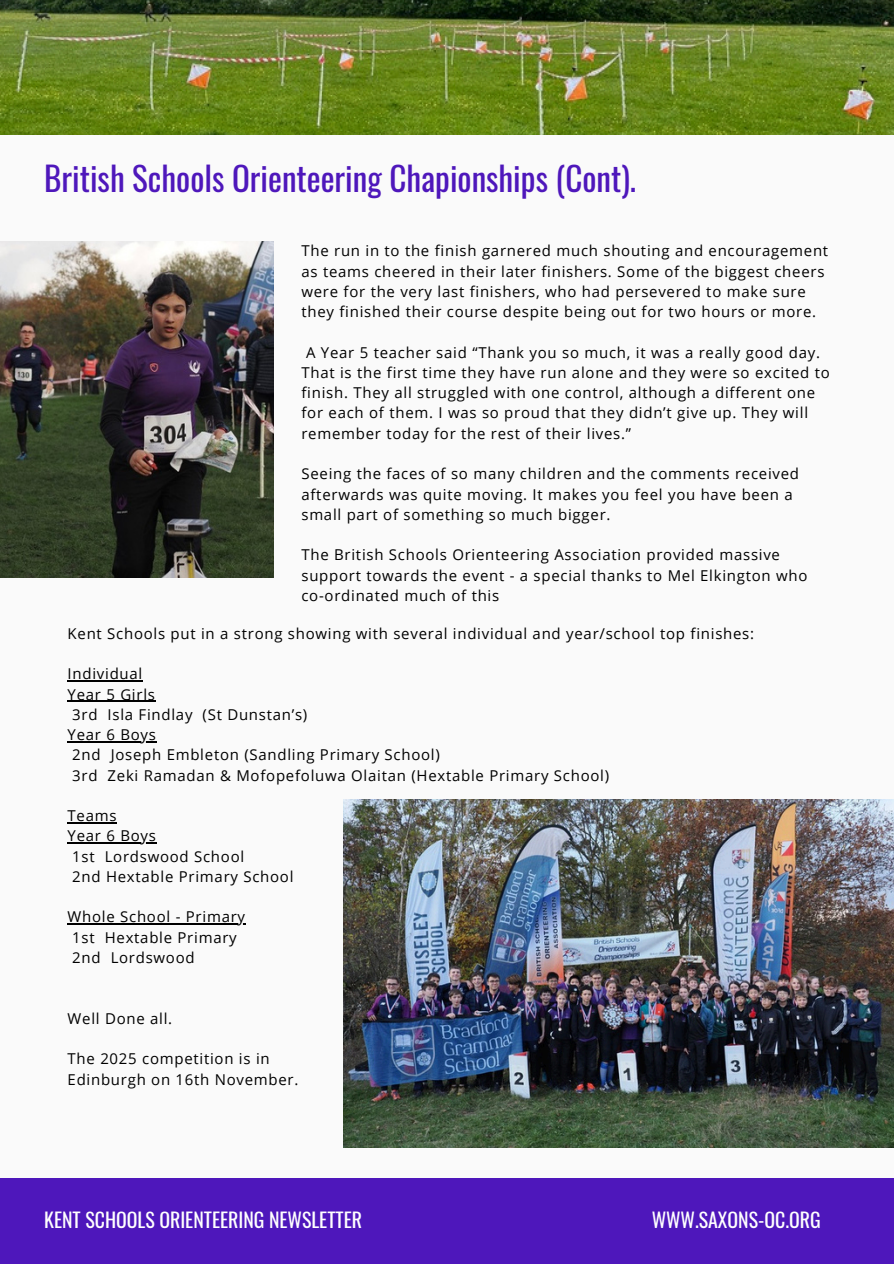
<style>
.page{position:relative;width:894px;height:1264px;background:#fff}
.page>*{position:absolute;margin:0;border:0;box-sizing:border-box;transform-origin:0 0}
.t1{font:33.15px "Oswald";color:#4e17bb}
.t2{font:19.8px "Oswald";color:#fff}
.t3{font:15px/20.2px "Open Sans";letter-spacing:.05em;color:#000}
</style>
<div class="page">
<div style="left:0;top:0;width:893px;height:1263px;background:#fafafa"></div>
<div style="left:0;top:1177px;width:893px;height:86px;background:#4e17bb"></div>
<img style="left:0;top:0;width:893px;height:134px">
<img style="left:344px;top:799px;width:549px;height:348px">
<img style="left:0;top:242px;width:274px;height:335px">
<hr style="left:68px;top:680px;width:75px;height:1px;background:#000">
<hr style="left:68px;top:700px;width:88px;height:1px;background:#000">
<hr style="left:68px;top:741px;width:89px;height:1px;background:#000">
<hr style="left:68px;top:822px;width:49px;height:1px;background:#000">
<hr style="left:68px;top:842px;width:89px;height:1px;background:#000">
<hr style="left:68px;top:923px;width:178px;height:1px;background:#000">
<p class="t1" style="left:44px;top:153px;width:593px">British Schools Orienteering Chapionships (Cont).</p>
<h1 class="t3" style="left:301px;top:240px;width:528px">The run in to the finish garnered much shouting and encouragement as teams cheered in their later finishers. Some of the biggest cheers were for the very last finishers, who had persevered to make sure they finished their course despite being out for two hours or more.</h1>
<p class="t3" style="left:301px;top:342px;width:530px;text-indent:5px">A Year 5 teacher said “Thank you so much, it was a really good day.<br>That is the first time they have run alone and they were so excited to finish. They all struggled with one control, although a different one for each of them. I was so proud that they didn’t give up. They will remember today for the rest of their lives.”</p>
<p class="t3" style="left:301px;top:463px;width:499px">Seeing the faces of so many children and the comments received afterwards was quite moving. It makes you feel you have been a small part of something so much bigger.</p>
<p class="t3" style="left:301px;top:544px;width:507px">The British Schools Orienteering Association provided massive support towards the event - a special thanks to Mel Elkington who co-ordinated much of this</p>
<p class="t3" style="left:68px;top:623px;width:687px">Kent Schools put in a strong showing with several individual and year/school top finishes:</p>
<p class="t3" style="left:68px;top:663px;width:76px">Individual</p>
<p class="t3" style="left:68px;top:683px;width:89px">Year 5 Girls</p>
<p class="t3" style="left:72px;top:704px;width:236px">3rd Isla Findlay (St Dunstan’s)</p>
<p class="t3" style="left:68px;top:724px;width:90px">Year 6 Boys</p>
<p class="t3" style="left:72px;top:744px;width:369px">2nd Joseph Embleton (Sandling Primary School)</p>
<p class="t3" style="left:72px;top:764px;width:538px">3rd Zeki Ramadan &amp; Mofopefoluwa Olaitan (Hextable Primary School)</p>
<p class="t3" style="left:68px;top:805px;width:50px">Teams</p>
<p class="t3" style="left:68px;top:825px;width:90px">Year 6 Boys</p>
<p class="t3" style="left:72px;top:845px;width:173px">1st Lordswood School</p>
<p class="t3" style="left:72px;top:866px;width:223px">2nd Hextable Primary School</p>
<p class="t3" style="left:68px;top:906px;width:179px">Whole School - Primary</p>
<p class="t3" style="left:72px;top:926px;width:166px">1st Hextable Primary</p>
<p class="t3" style="left:72px;top:947px;width:124px">2nd Lordswood</p>
<p class="t3" style="left:68px;top:1007px;width:106px">Well Done all.</p>
<p class="t3" style="left:68px;top:1048px;width:203px">The 2025 competition is in</p>
<p class="t3" style="left:68px;top:1068px;width:232px">Edinburgh on 16th November.</p>
<p class="t2" style="left:44px;top:1204px;width:319px">KENT SCHOOLS ORIENTEERING NEWSLETTER</p>
<p class="t2" style="left:651px;top:1204px;width:170px">WWW.SAXONS-OC.ORG</p>
</div>
